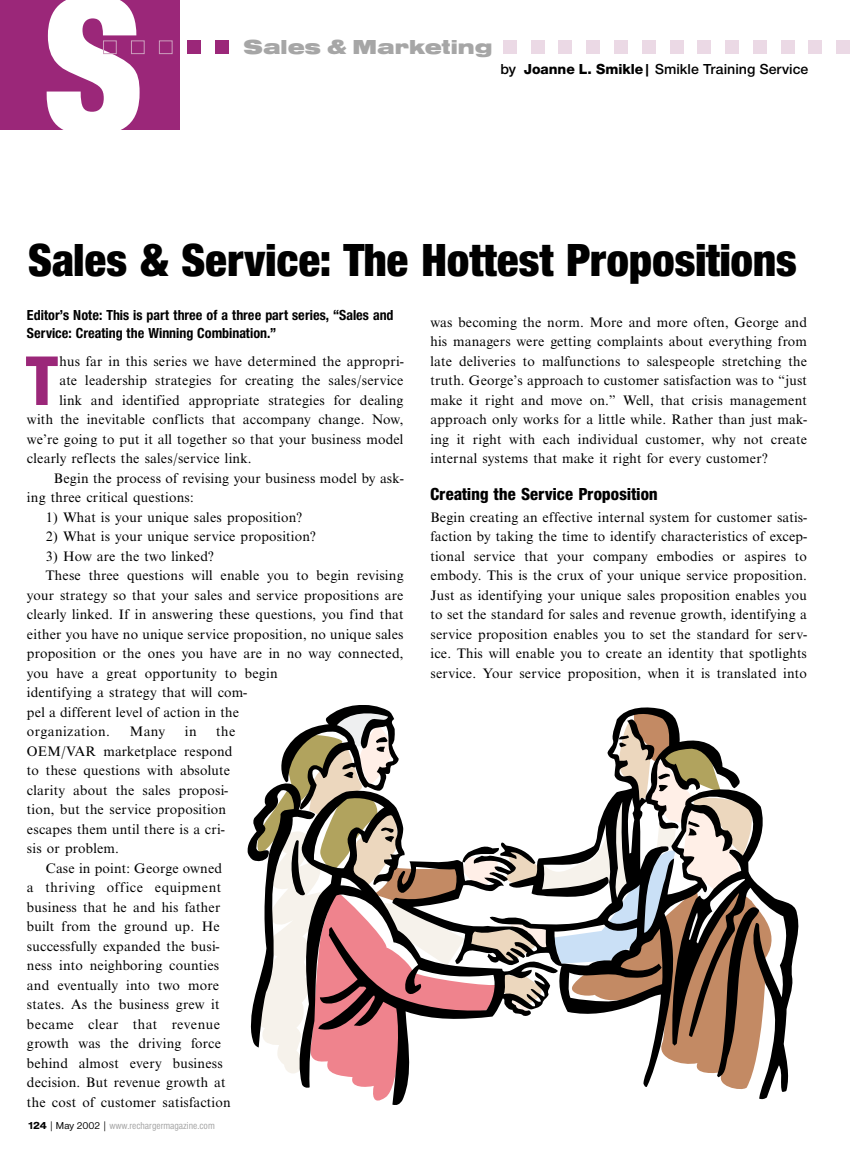
<style>
.page{position:relative;width:864px;height:1161px;background:#fff}
.page>*{position:absolute;margin:0;border:0;box-sizing:border-box;transform-origin:0 0}
.t1{font:202.5px "Nimbus San Nov D Blac Cond";color:#fff}
.t2{font:72.75px "Nimbus San Nov D Heav Cond";color:#9b2779}
.t3{font:48px "Nimbus San Nov D Blac Cond";color:#000}
.t4{font:21px "Nimbus San D Blac Exte";color:#a6a6a6}
.t5{font:18px "Nimbus San Nov D Heav Cond";letter-spacing:.015em;color:#000}
.t6{font:700 condensed 15px/18px "Nimbus San Nov T";color:#000}
.t7{font:600 15px "Nimbus San Nov T";color:#000}
.t8{font:14.25px/19.5px "Nimbus Rom No 9 T";letter-spacing:.015em;color:#000}
.t9{font:14.25px "Nimbus Rom No 9 T";letter-spacing:.035em;color:#000}
.t10{font:condensed 10.5px "Nimbus San D";color:#a6a6a6}
.s1{font-family:"Nimbus San Nov T Heav";font-weight:400}
.s2{font-family:"Nimbus San D Bold Exte";font-stretch:normal;color:#000}
.s3{font-family:"Nimbus San L";font-stretch:normal;color:#000}
.s4{font-stretch:normal;color:#000}
</style>
<div class="page">
<div style="left:0;top:0;width:180px;height:130px;background:#9b2779"></div>
<div style="left:215px;top:40px;width:13px;height:14px;background:#9b2779"></div>
<div style="left:187px;top:40px;width:13px;height:14px;background:#9b2779"></div>
<svg style="left:103px;top:40px;width:70px;height:14px"></svg>
<div style="left:559px;top:40px;width:13px;height:14px;background:#ebd9e5"></div>
<div style="left:531px;top:40px;width:13px;height:14px;background:#ebd9e5"></div>
<div style="left:586px;top:40px;width:14px;height:14px;background:#ebd9e5"></div>
<div style="left:503px;top:40px;width:14px;height:14px;background:#ebd9e5"></div>
<div style="left:753px;top:40px;width:14px;height:14px;background:#ebd9e5"></div>
<div style="left:725px;top:40px;width:14px;height:14px;background:#ebd9e5"></div>
<div style="left:781px;top:40px;width:13px;height:14px;background:#ebd9e5"></div>
<div style="left:698px;top:40px;width:13px;height:14px;background:#ebd9e5"></div>
<div style="left:670px;top:40px;width:13px;height:14px;background:#ebd9e5"></div>
<div style="left:642px;top:40px;width:14px;height:14px;background:#ebd9e5"></div>
<div style="left:614px;top:40px;width:14px;height:14px;background:#ebd9e5"></div>
<div style="left:836px;top:40px;width:14px;height:14px;background:#ebd9e5"></div>
<div style="left:809px;top:40px;width:13px;height:14px;background:#ebd9e5"></div>
<svg style="left:643px;top:804px;width:155px;height:296px"></svg>
<svg style="left:300px;top:1077px;width:109px;height:28px"></svg>
<svg style="left:248px;top:705px;width:511px;height:372px"></svg>
<h1 class="t1" style="left:44px;top:-12px;width:101px">S</h1>
<h3 class="t4" style="left:244px;top:39px;width:250px">Sales &amp; Marketing</h3>
<p class="t7" style="left:500px;top:63px;width:310px">by <span class="s1">Joanne L. Smikle</span>| Smikle Training Service</p>
<h3 class="t3" style="left:28px;top:241px;width:770px">Sales &amp; Service: The Hottest Propositions</h3>
<p class="t6" style="left:27px;top:308px;width:368px">Editor’s Note: This is part three of a three part series, “Sales and<br>Service: Creating the Winning Combination.”</p>
<h2 class="t2" style="left:27px;top:353px;width:31px">T</h2>
<p class="t8" style="left:59px;top:352px;width:346px">hus far in this series we have determined the appropri-</p>
<p class="t8" style="left:59px;top:372px;width:346px">ate leadership strategies for creating the sales/service</p>
<p class="t8" style="left:59px;top:391px;width:346px">link and identified appropriate strategies for dealing</p>
<p class="t8" style="left:27px;top:411px;width:378px">with the inevitable conflicts that accompany change. Now,</p>
<p class="t8" style="left:27px;top:430px;width:378px">we’re going to put it all together so that your business model</p>
<p class="t8" style="left:27px;top:450px;width:226px">clearly reflects the sales/service link.</p>
<p class="t8" style="left:54px;top:469px;width:351px">Begin the process of revising your business model by ask-</p>
<p class="t8" style="left:27px;top:489px;width:168px">ing three critical questions:</p>
<p class="t8" style="left:46px;top:508px;width:258px">1) What is your unique sales proposition?</p>
<p class="t8" style="left:46px;top:528px;width:272px">2) What is your unique service proposition?</p>
<p class="t8" style="left:46px;top:547px;width:170px">3) How are the two linked?</p>
<p class="t8" style="left:46px;top:567px;width:359px">These three questions will enable you to begin revising</p>
<p class="t8" style="left:27px;top:586px;width:378px">your strategy so that your sales and service propositions are</p>
<p class="t8" style="left:27px;top:606px;width:378px">clearly linked. If in answering these questions, you find that</p>
<p class="t8" style="left:27px;top:625px;width:378px">either you have no unique service proposition, no unique sales</p>
<p class="t8" style="left:27px;top:645px;width:378px">proposition or the ones you have are in no way connected,</p>
<p class="t8" style="left:27px;top:664px;width:252px">you have a great opportunity to begin</p>
<p class="t8" style="left:27px;top:684px;width:222px">identifying a strategy that will com-</p>
<p class="t8" style="left:27px;top:703px;width:214px">pel a different level of action in the</p>
<p class="t9" style="left:27px;top:726px;width:85px">organization.</p>
<p class="t8" style="left:130px;top:723px;width:37px">Many</p>
<p class="t8" style="left:185px;top:723px;width:13px">in</p>
<p class="t8" style="left:27px;top:723px;width:210px;text-indent:189px">the<br>OEM/VAR marketplace respond to these questions with absolute clarity about the sales proposi&shy;tion, but the service proposition escapes them until there is a cri&shy;sis or problem.</p>
<p class="t8" style="left:27px;top:859px;width:205px;text-indent:19px">Case in point: George owned a thriving office equipment business that he and his father built from the ground up. He successfully expanded the busi&shy;ness into neighboring counties and eventually into two more states. As the business grew it became clear that revenue growth was the driving force behind almost every business decision. But revenue growth at the cost of customer satisfaction</p>
<p class="t10" style="left:28px;top:1122px;width:188px"><span class="s2">124</span> <span class="s3">|</span> <span class="s4">May 2002</span> <span class="s3">|</span> www.rechargermagazine.com</p>
<p class="t8" style="left:430px;top:313px;width:378px;text-align:justify">was becoming the norm. More and more often, George and his managers were getting complaints about everything from late deliveries to malfunctions to salespeople stretching the truth. George’s approach to customer satisfaction was to “just make it right and move on.” Well, that crisis management approach only works for a little while. Rather than just mak&shy;ing it right with each individual customer, why not create internal systems that make it right for every customer?</p>
<p class="t5" style="left:430px;top:487px;width:229px">Creating the Service Proposition</p>
<p class="t8" style="left:430px;top:508px;width:378px;text-align:justify">Begin creating an effective internal system for customer satis&shy;faction by taking the time to identify characteristics of excep&shy;tional service that your company embodies or aspires to embody. This is the crux of your unique service proposition.<br>Just as identifying your unique sales proposition enables you to set the standard for sales and revenue growth, identifying a service proposition enables you to set the standard for serv&shy;ice. This will enable you to create an identity that spotlights service. Your service proposition, when it is translated into</p>
</div>
